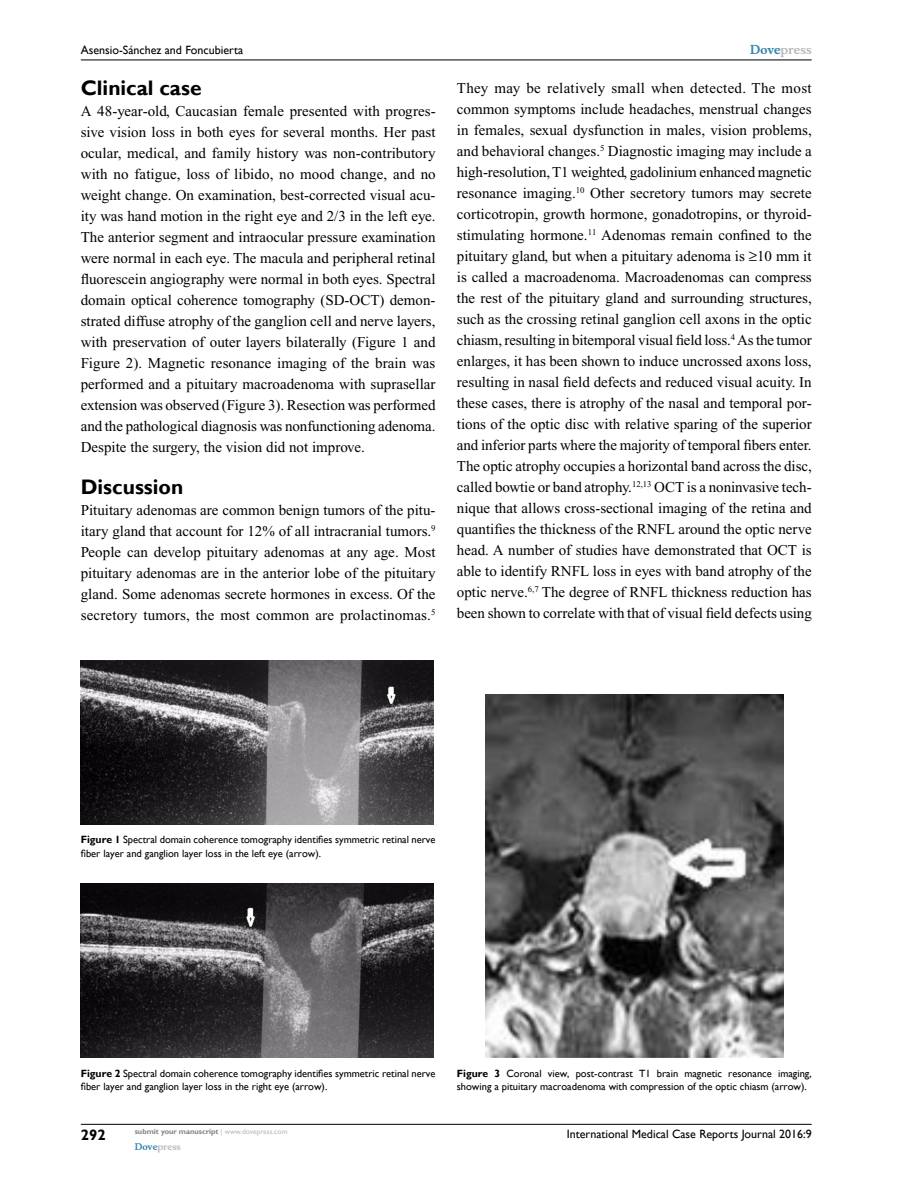
<style>
.page{position:relative;width:918px;height:1188px;background:#fff}
.page>*{position:absolute;margin:0;border:0;box-sizing:border-box;transform-origin:0 0}
.t1{font:700 21px "Gill Sans";color:#000}
.t2{font:15px/21px "Times New Roman";color:#000;text-align:justify}
.t3{font:700 15px "Gill Sans";color:#000}
.t4{font:12px "Gill Sans";color:#000}
.t5{font:700 12px "Musee";color:#b8babc}
.t6{font:10.5px/13.5px "Gill Sans";color:#000}
.t7{font:700 9px "Musee";color:#b8babc}
.t8{font:700 7.5px "Gill Sans";color:#808285}
.s1{color:#3785ad}
.s2{font-weight:700}
.s3{font-weight:400;color:#b8babc}
</style>
<div class="page">
<hr style="left:81px;top:1124px;width:731px;height:1px;background:#000">
<hr style="left:81px;top:60px;width:731px;height:1px;background:#000">
<img style="left:81px;top:660px;width:353px;height:164px">
<img style="left:81px;top:884px;width:353px;height:173px">
<img style="left:486px;top:694px;width:297px;height:363px">
<p class="t4" style="left:81px;top:43px;width:164px">Asensio-Sánchez and Foncubierta</p>
<h1 class="t1" style="left:81px;top:76px;width:122px">Clinical case</h1>
<p class="t2" style="left:81px;top:101px;width:356px">A 48-year-old, Caucasian female presented with progres&shy;sive vision loss in both eyes for several months. Her past ocular, medical, and family history was non-contributory with no fatigue, loss of libido, no mood change, and no weight change. On examination, best-corrected visual acu&shy;ity was hand motion in the right eye and 2/3 in the left eye.<br>The anterior segment and intraocular pressure examination were normal in each eye. The macula and peripheral retinal fluorescein angiography were normal in both eyes. Spectral domain optical coherence tomography (SD-OCT) demon&shy;strated diffuse atrophy of the ganglion cell and nerve layers, with preservation of outer layers bilaterally (Figure 1 and Figure 2). Magnetic resonance imaging of the brain was performed and a pituitary macroadenoma with suprasellar extension was observed (Figure 3). Resection was performed and the pathological diagnosis was nonfunctioning adenoma.<br>Despite the surgery, the vision did not improve.</p>
<h1 class="t1" style="left:81px;top:475px;width:104px">Discussion</h1>
<p class="t2" style="left:81px;top:500px;width:356px">Pituitary adenomas are common benign tumors of the pitu&shy;itary gland that account for 12% of all intracranial tumors.<sup>9<br></sup>People can develop pituitary adenomas at any age. Most pituitary adenomas are in the anterior lobe of the pituitary gland. Some adenomas secrete hormones in excess. Of the secretory tumors, the most common are prolactinomas.<sup>5</sup></p>
<p class="t5" style="left:750px;top:43px;width:63px"><span class="s1">Dove</span>press</p>
<p class="t2" style="left:457px;top:77px;width:357px">They may be relatively small when detected. The most common symptoms include headaches, menstrual changes in females, sexual dysfunction in males, vision problems, and behavioral changes.<sup>5</sup> Diagnostic imaging may include a high-resolution, T1 weighted, gadolinium enhanced magnetic resonance imaging.<sup>10</sup> Other secretory tumors may secrete corticotropin, growth hormone, gonadotropins, or thyroid&shy;stimulating hormone.<sup>11</sup> Adenomas remain confined to the pituitary gland, but when a pituitary adenoma is ≥10 mm it is called a macroadenoma. Macroadenomas can compress the rest of the pituitary gland and surrounding structures, such as the crossing retinal ganglion cell axons in the optic chiasm, resulting in bitemporal visual field loss.<sup>4</sup> As the tumor enlarges, it has been shown to induce uncrossed axons loss, resulting in nasal field defects and reduced visual acuity. In these cases, there is atrophy of the nasal and temporal por&shy;tions of the optic disc with relative sparing of the superior and inferior parts where the majority of temporal fibers enter.<br>The optic atrophy occupies a horizontal band across the disc, called bowtie or band atrophy.<sup>12,13</sup> OCT is a noninvasive tech&shy;nique that allows cross-sectional imaging of the retina and quantifies the thickness of the RNFL around the optic nerve head. A number of studies have demonstrated that OCT is able to identify RNFL loss in eyes with band atrophy of the optic nerve.<sup>6,7</sup> The degree of RNFL thickness reduction has been shown to correlate with that of visual field defects using</p>
<p class="t6" style="left:81px;top:833px;width:356px"><span class="s2">Figure 1</span> Spectral domain coherence tomography identifies symmetric retinal nerve fiber layer and ganglion layer loss in the left eye (arrow).</p>
<p class="t6" style="left:81px;top:1067px;width:356px"><span class="s2">Figure 2</span> Spectral domain coherence tomography identifies symmetric retinal nerve fiber layer and ganglion layer loss in the right eye (arrow).</p>
<p class="t6" style="left:457px;top:1067px;width:356px"><span class="s2">Figure 3</span> Coronal view, post-contrast T1 brain magnetic resonance imaging, showing a pituitary macroadenoma with compression of the optic chiasm (arrow).</p>
<p class="t3" style="left:81px;top:1126px;width:26px">292</p>
<p class="t8" style="left:135px;top:1127px;width:154px">submit your manuscript <span class="s3">| www.dovepress.com</span></p>
<p class="t7" style="left:135px;top:1141px;width:48px"><span class="s1">Dove</span>press</p>
<p class="t4" style="left:567px;top:1127px;width:246px">International Medical Case Reports Journal 2016:9</p>
</div>
